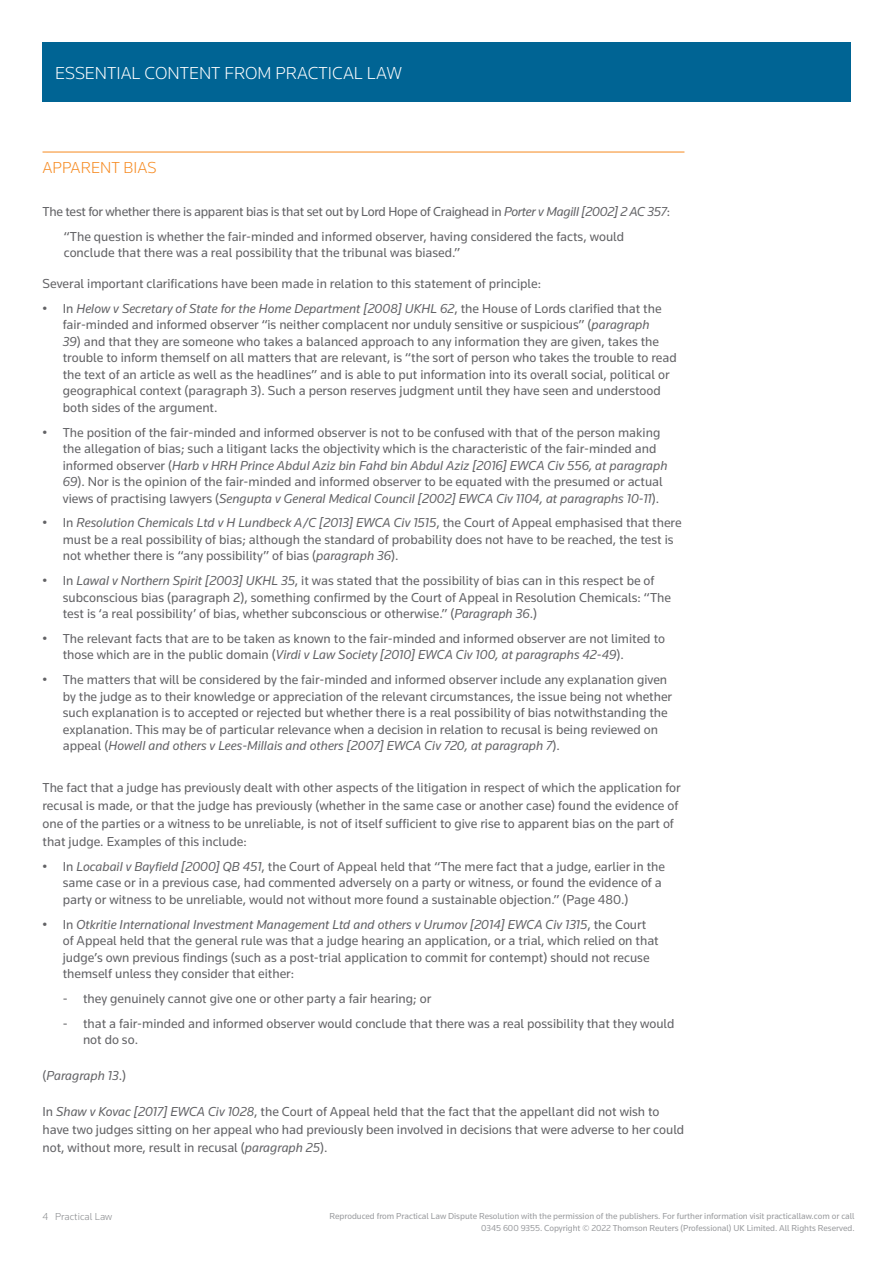
<style>
.page{position:relative;width:893px;height:1263px;background:#fff}
.page>*{position:absolute;margin:0;border:0;box-sizing:border-box;transform-origin:0 0}
.t1{font:300 18px "Knowledge";color:#fff}
.HEADING_ONE_ONE_LINE{font:300 16.5px "Knowledge";color:#f6891f}
.Body_Text{font:13.5px/16.5px "Knowledge";color:#636366}
.Body_Text_with_Bulle{font:13.5px/16.5px "Knowledge";color:#636366}
.Body_Text_quote{font:13.5px/16.5px "Knowledge";color:#636366}
.Body_Text-2{font:13.5px "Knowledge";letter-spacing:-.02em;color:#636366}
.Body_Text-3{font:italic 13.5px "Knowledge";color:#636366}
.t2{font:300 10.5px "Knowledge";color:#86888b}
.t3{font:9px/12px "Knowledge";letter-spacing:-.005em;color:#999b9e;text-align:right}
.s1{font-style:italic}
.s2{font-style:normal}
</style>
<div class="page">
<div style="left:42px;top:43px;width:808px;height:59px;background:#006494"></div>
<hr style="left:43px;top:152px;width:641px;height:1px;background:#f6891f">
<h1 class="t1" style="left:55px;top:62px;width:348px">ESSENTIAL CONTENT FROM PRACTICAL LAW</h1>
<p class="HEADING_ONE_ONE_LINE" style="left:43px;top:157px;width:115px">APPARENT BIAS</p>
<p class="Body_Text-2" style="left:43px;top:203px;width:629px">The test for whether there is apparent bias is that set out by Lord Hope of Craighead in <span class="s1">Porter v Magill [2002] 2 AC 357</span>:</p>
<p class="Body_Text_quote" style="left:64px;top:228px;width:562px">“The question is whether the fair-minded and informed observer, having considered the facts, would conclude that there was a real possibility that the tribunal was biased.”</p>
<p class="Body_Text" style="left:43px;top:275px;width:500px">Several important clarifications have been made in relation to this statement of principle:</p>
<p class="Body_Text" style="left:63px;top:300px;width:600px;text-indent:-20px">• In <span class="s1">Helow v Secretary of State for the Home Department [2008] UKHL 62</span>, the House of Lords clarified that the fair-minded and informed observer “is neither complacent nor unduly sensitive or suspicious” (<span class="s1">paragraph</span></p>
<p class="Body_Text" style="left:63px;top:333px;width:615px"><span class="s1">39</span>) and that they are someone who takes a balanced approach to any information they are given, takes the trouble to inform themself on all matters that are relevant, is “the sort of person who takes the trouble to read the text of an article as well as the headlines” and is able to put information into its overall social, political or geographical context (paragraph 3). Such a person reserves judgment until they have seen and understood both sides of the argument.</p>
<p class="Body_Text" style="left:63px;top:424px;width:606px;text-indent:-20px">• The position of the fair-minded and informed observer is not to be confused with that of the person making the allegation of bias; such a litigant lacks the objectivity which is the characteristic of the fair-minded and informed observer (<span class="s1">Harb v HRH Prince Abdul Aziz bin Fahd bin Abdul Aziz [2016] EWCA Civ 556, at paragraph 69</span>). Nor is the opinion of the fair-minded and informed observer to be equated with the presumed or actual views of practising lawyers (<span class="s1">Sengupta v General Medical Council [2002] EWCA Civ 1104, at paragraphs 10-11</span>).</p>
<p class="Body_Text" style="left:63px;top:514px;width:620px;text-indent:-20px">• In <span class="s1">Resolution Chemicals Ltd v H Lundbeck A/C [2013] EWCA Civ 1515</span>, the Court of Appeal emphasised that there must be a real possibility of bias; although the standard of probability does not have to be reached, the test is not whether there is “any possibility” of bias (<span class="s1">paragraph 36</span>).</p>
<p class="Body_Text" style="left:63px;top:572px;width:610px;text-indent:-20px">• In <span class="s1">Lawal v Northern Spirit [2003] UKHL 35</span>, it was stated that the possibility of bias can in this respect be of subconscious bias (paragraph 2), something confirmed by the Court of Appeal in Resolution Chemicals: “The test is ‘a real possibility’ of bias, whether subconscious or otherwise.” (<span class="s1">Paragraph 36</span>.)</p>
<p class="Body_Text" style="left:63px;top:630px;width:604px;text-indent:-20px">• The relevant facts that are to be taken as known to the fair-minded and informed observer are not limited to those which are in the public domain (<span class="s1">Virdi v Law Society [2010] EWCA Civ 100, at paragraphs 42-49</span>).</p>
<p class="Body_Text" style="left:63px;top:671px;width:611px;text-indent:-20px">• The matters that will be considered by the fair-minded and informed observer include any explanation given by the judge as to their knowledge or appreciation of the relevant circumstances, the issue being not whether such explanation is to accepted or rejected but whether there is a real possibility of bias notwithstanding the explanation. This may be of particular relevance when a decision in relation to recusal is being reviewed on appeal (<span class="s1">Howell and others v Lees-Millais and others [2007] EWCA Civ 720, at paragraph 7</span>).</p>
<p class="Body_Text" style="left:43px;top:778px;width:640px;line-height:18px">The fact that a judge has previously dealt with other aspects of the litigation in respect of which the application for recusal is made, or that the judge has previously (whether in the same case or another case) found the evidence of one of the parties or a witness to be unreliable, is not of itself sufficient to give rise to apparent bias on the part of that judge. Examples of this include:</p>
<p class="Body_Text" style="left:63px;top:858px;width:604px;text-indent:-20px">• In <span class="s1">Locabail v Bayfield [2000] QB 451</span>, the Court of Appeal held that “The mere fact that a judge, earlier in the same case or in a previous case, had commented adversely on a party or witness, or found the evidence of a party or witness to be unreliable, would not without more found a sustainable objection.” (Page 480.)</p>
<p class="Body_Text" style="left:63px;top:916px;width:597px;text-indent:-20px">• In <span class="s1">Otkritie International Investment Management Ltd and others v Urumov [2014] EWCA Civ 1315</span>, the Court of Appeal held that the general rule was that a judge hearing an application, or a trial, which relied on that judge’s own previous findings (such as a post-trial application to commit for contempt) should not recuse themself unless they consider that either:</p>
<p class="Body_Text_with_Bulle" style="left:63px;top:990px;width:370px">- they genuinely cannot give one or other party a fair hearing; or</p>
<p class="Body_Text_with_Bulle" style="left:83px;top:1015px;width:593px;text-indent:-20px">- that a fair-minded and informed observer would conclude that there was a real possibility that they would not do so.</p>
<p class="Body_Text-3" style="left:43px;top:1067px;width:85px"><span class="s2">(</span>Paragraph 13<span class="s2">.)</span></p>
<p class="Body_Text" style="left:43px;top:1102px;width:643px;line-height:18px">In <span class="s1">Shaw v Kovac [2017] EWCA Civ 1028</span>, the Court of Appeal held that the fact that the appellant did not wish to have two judges sitting on her appeal who had previously been involved in decisions that were adverse to her could not, without more, result in recusal (<span class="s1">paragraph 25</span>).</p>
<p class="t2" style="left:43px;top:1210px;width:71px">4 Practical Law</p>
<p class="t3" style="left:330px;top:1210px;width:527px">Reproduced from Practical Law Dispute Resolution with the permission of the publishers. For further information visit practicallaw.com or call<br>0345 600 9355. Copyright © 2022 Thomson Reuters (Professional) UK Limited. All Rights Reserved.</p>
</div>
